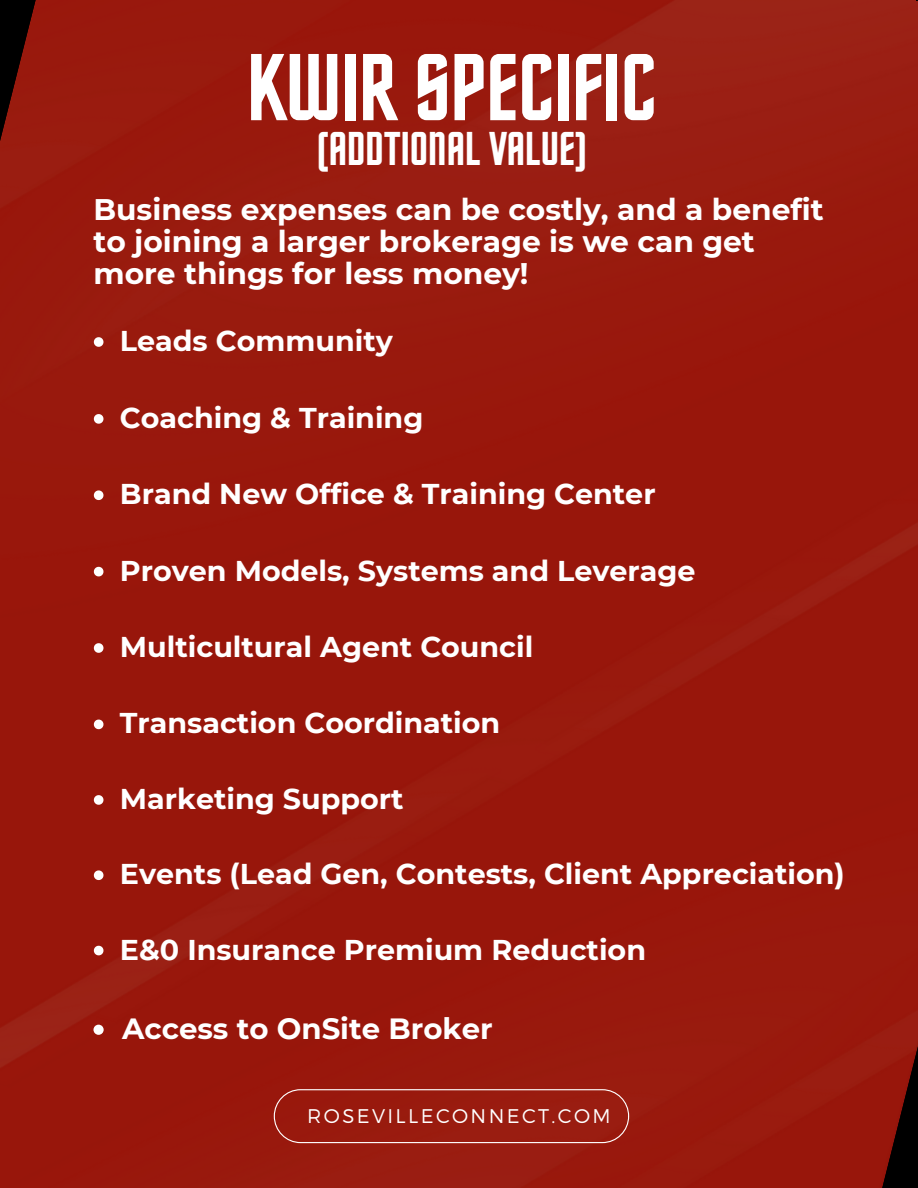
<style>
.page{position:relative;width:918px;height:1188px;background:#99170c}
.page>*{position:absolute;margin:0;border:0;box-sizing:border-box;transform-origin:0 0}
.t1{font:95.25px "Horta";color:#fff}
.t2{font:47.7px "Horta";color:#fff}
.t3{font:700 29.7px/32.1px "Montserrat";color:#fff}
.t4{font:700 29.25px "Montserrat";color:#fff}
.t5{font:700 28.5px "Montserrat";color:#fff}
.t6{font:300 19.8px "Montserrat";letter-spacing:.12em;color:#fff}
</style>
<div class="page">
<div style="left:274px;top:1089px;width:355px;height:54px;background:#9a1b0f"></div>
<div style="left:93px;top:1025px;width:11px;height:10px;background:#fff;border-radius:50%"></div>
<svg style="left:94px;top:337px;width:9px;height:10px"></svg>
<svg style="left:94px;top:414px;width:9px;height:10px"></svg>
<svg style="left:94px;top:490px;width:9px;height:10px"></svg>
<svg style="left:94px;top:567px;width:9px;height:9px"></svg>
<svg style="left:94px;top:643px;width:9px;height:10px"></svg>
<svg style="left:94px;top:720px;width:9px;height:9px"></svg>
<svg style="left:94px;top:795px;width:9px;height:10px"></svg>
<svg style="left:94px;top:870px;width:9px;height:10px"></svg>
<svg style="left:94px;top:946px;width:9px;height:9px"></svg>
<p class="t1" style="left:247px;top:48px;width:411px">KWIR SPECIFIC</p>
<p class="t2" style="left:316px;top:129px;width:274px">(ADDTIONAL VALUE)</p>
<p class="t3" style="left:93px;top:194px;width:732px">Business expenses can be costly, and a benefit to joining a larger brokerage is we can get more things for less money!</p>
<p class="t5" style="left:120px;top:324px;width:274px">Leads Community</p>
<p class="t5" style="left:120px;top:400px;width:305px">Coaching &amp; Training</p>
<p class="t5" style="left:120px;top:477px;width:537px">Brand New Office &amp; Training Center</p>
<p class="t5" style="left:120px;top:553px;width:577px">Proven Models, Systems and Leverage</p>
<p class="t5" style="left:120px;top:630px;width:415px">Multicultural Agent Council</p>
<p class="t5" style="left:120px;top:706px;width:382px">Transaction Coordination</p>
<p class="t5" style="left:120px;top:781px;width:285px">Marketing Support</p>
<p class="t5" style="left:120px;top:857px;width:726px">Events (Lead Gen, Contests, Client Appreciation)</p>
<p class="t5" style="left:120px;top:932px;width:528px">E&amp;0 Insurance Premium Reduction</p>
<p class="t4" style="left:122px;top:1011px;width:372px">Access to OnSite Broker</p>
<p class="t6" style="left:307px;top:1103px;width:305px">ROSEVILLECONNECT.COM</p>
</div>
